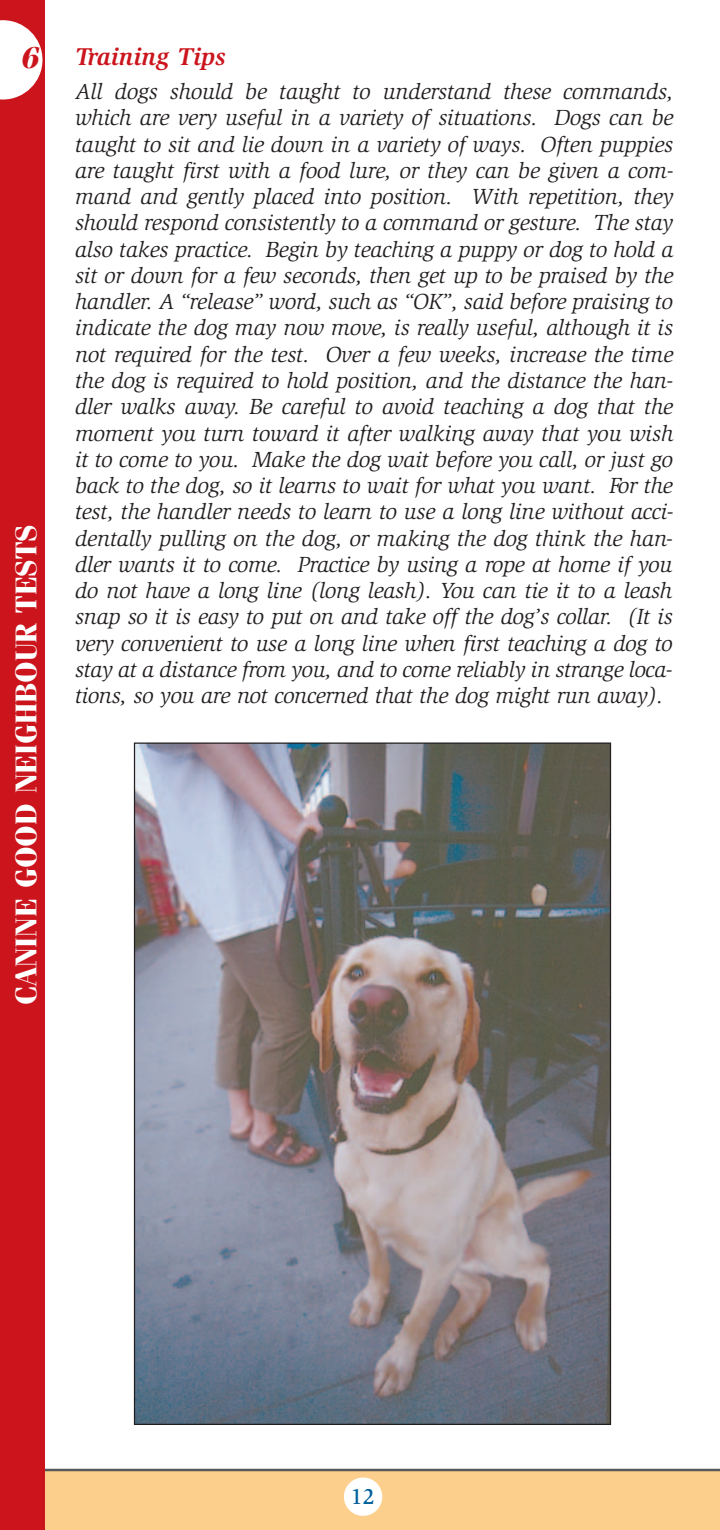
<style>
.page{position:relative;width:720px;height:1530px;background:#fff}
.page>*{position:absolute;margin:0;border:0;box-sizing:border-box;transform-origin:0 0}
.t1{font:700 30px "Fenice";color:#fff}
.t2{font:italic 700 30px "Fenice";color:#cb141c}
.t3{font:italic 700 25px "Slimbach";color:#cb141c}
.t4{font:italic 22.5px/26.2px "Slimbach";letter-spacing:-.015em;color:#231f20;text-align:justify}
.t5{font:500 22.5px "Slimbach";color:#01619d}
</style>
<div class="page">
<div style="left:5px;top:1470px;width:715px;height:60px;background:#fdcf8c"></div>
<div style="left:344px;top:1478px;width:38px;height:38px;background:#fff;border-radius:50%"></div>
<hr style="left:0;top:1469px;width:720px;height:2px;background:#57585a">
<div style="left:0;top:0;width:45px;height:1530px;background:#cb141c"></div>
<svg style="left:0;top:20px;width:42px;height:80px"></svg>
<img style="left:136px;top:744px;width:473px;height:679px">
<h1 class="t2" style="left:19px;top:47px;width:20px">6</h1>
<h1 class="t1" style="left:16px;top:1005px;width:482px;rotate:-90deg">CANINE GOOD NEIGHBOUR TESTS</h1>
<p class="t3" style="left:75px;top:47px;width:152px">Training Tips</p>
<p class="t4" style="left:75px;top:80px;width:600px">All dogs should be taught to understand these commands, which are very useful in a variety of situations. Dogs can be taught to sit and lie down in a variety of ways. Often puppies are taught first with a food lure, or they can be given a com&shy;mand and gently placed into position. With repetition, they should respond consistently to a command or gesture. The stay also takes practice. Begin by teaching a puppy or dog to hold a sit or down for a few seconds, then get up to be praised by the handler. A “release” word, such as “OK”, said before praising to indicate the dog may now move, is really useful, although it is not required for the test. Over a few weeks, increase the time the dog is required to hold position, and the distance the han&shy;dler walks away. Be careful to avoid teaching a dog that the moment you turn toward it after walking away that you wish it to come to you. Make the dog wait before you call, or just go back to the dog, so it learns to wait for what you want. For the test, the handler needs to learn to use a long line without acci&shy;dentally pulling on the dog, or making the dog think the han&shy;dler wants it to come. Practice by using a rope at home if you do not have a long line (long leash). You can tie it to a leash snap so it is easy to put on and take off the dog’s collar. (It is very convenient to use a long line when first teaching a dog to stay at a distance from you, and to come reliably in strange loca&shy;tions, so you are not concerned that the dog might run away).</p>
<p class="t5" style="left:351px;top:1487px;width:26px">12</p>
</div>
